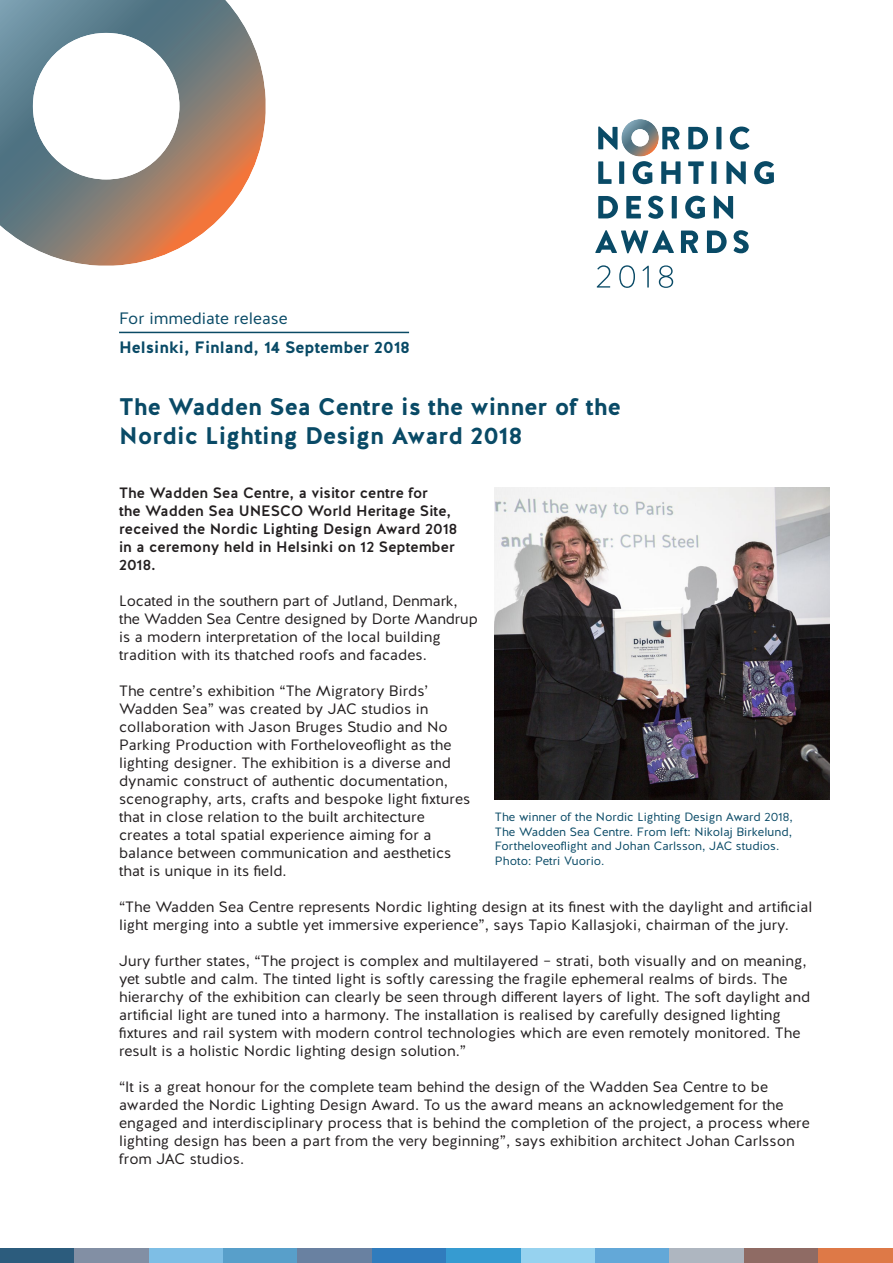
<style>
.page{position:relative;width:893px;height:1263px;background:#fff}
.page>*{position:absolute;margin:0;border:0;box-sizing:border-box;transform-origin:0 0}
.t1{font:700 24px/28.8px "Halis GR";color:#094a66}
.t2{font:700 16.5px "Halis GR";color:#094a66}
.t3{font:16.5px "Halis GR";color:#094a66}
.t4{font:15px/18px "Halis GR";color:#231f20}
.t5{font:500 15px/18px "Halis GR";color:#231f20}
.t6{font:12px/14.4px "Halis GR";color:#094a66}
</style>
<div class="page">
<div style="left:0;top:1248px;width:74px;height:15px;background:#2c5c7d"></div>
<div style="left:74px;top:1248px;width:75px;height:15px;background:#828fa4"></div>
<div style="left:149px;top:1248px;width:74px;height:15px;background:#7ebee5"></div>
<div style="left:223px;top:1248px;width:75px;height:15px;background:#589fca"></div>
<div style="left:298px;top:1248px;width:74px;height:15px;background:#6981a1"></div>
<div style="left:372px;top:1248px;width:74px;height:15px;background:#307cbd"></div>
<div style="left:446px;top:1248px;width:75px;height:15px;background:#369bd1"></div>
<div style="left:521px;top:1248px;width:74px;height:15px;background:#96d2ef"></div>
<div style="left:595px;top:1248px;width:75px;height:15px;background:#63a8d8"></div>
<div style="left:670px;top:1248px;width:74px;height:15px;background:#aeb6c0"></div>
<div style="left:744px;top:1248px;width:75px;height:15px;background:#8f6b64"></div>
<div style="left:819px;top:1248px;width:74px;height:15px;background:#de7947"></div>
<hr style="left:119px;top:332px;width:290px;height:1px;background:#0a4a65">
<svg style="left:0;top:0;width:266px;height:266px"></svg>
<svg style="left:688px;top:127px;width:20px;height:22px"></svg>
<div style="left:716px;top:127px;width:5px;height:22px;background:#094a66"></div>
<svg style="left:730px;top:127px;width:19px;height:23px"></svg>
<svg style="left:598px;top:119px;width:82px;height:65px"></svg>
<svg style="left:688px;top:161px;width:16px;height:23px"></svg>
<div style="left:711px;top:161px;width:5px;height:23px;background:#094a66"></div>
<svg style="left:726px;top:161px;width:20px;height:23px"></svg>
<svg style="left:754px;top:161px;width:20px;height:23px"></svg>
<svg style="left:598px;top:196px;width:20px;height:22px"></svg>
<svg style="left:626px;top:196px;width:15px;height:22px"></svg>
<svg style="left:648px;top:196px;width:15px;height:23px"></svg>
<div style="left:672px;top:196px;width:5px;height:22px;background:#094a66"></div>
<svg style="left:685px;top:196px;width:20px;height:23px"></svg>
<svg style="left:714px;top:196px;width:19px;height:23px"></svg>
<svg style="left:595px;top:230px;width:79px;height:23px"></svg>
<svg style="left:681px;top:231px;width:17px;height:22px"></svg>
<svg style="left:707px;top:231px;width:20px;height:22px"></svg>
<svg style="left:733px;top:230px;width:16px;height:23px"></svg>
<svg style="left:597px;top:265px;width:13px;height:23px"></svg>
<svg style="left:619px;top:265px;width:16px;height:23px"></svg>
<svg style="left:642px;top:266px;width:7px;height:22px"></svg>
<svg style="left:659px;top:265px;width:14px;height:23px"></svg>
<img style="left:495px;top:488px;width:334px;height:311px">
<p class="t3" style="left:119px;top:309px;width:170px">For immediate release</p>
<p class="t2" style="left:119px;top:340px;width:292px">Helsinki, Finland, 14 September 2018</p>
<h1 class="t1" style="left:119px;top:395px;width:503px">The Wadden Sea Centre is the winner of the<br>Nordic Lighting Design Award 2018</h1>
<p class="t5" style="left:119px;top:485px;width:340px">The Wadden Sea Centre, a visitor centre for<br>the Wadden Sea UNESCO World Heritage Site, received the Nordic Lighting Design Award 2018 in a ceremony held in Helsinki on 12 September 2018.</p>
<p class="t4" style="left:119px;top:592px;width:360px">Located in the southern part of Jutland, Denmark, the Wadden Sea Centre designed by Dorte Mandrup is a modern interpretation of the local building tradition with its thatched roofs and facades.</p>
<p class="t4" style="left:119px;top:682px;width:353px">The centre’s exhibition “The Migratory Birds’ Wadden Sea” was created by JAC studios in collaboration with Jason Bruges Studio and No Parking Production with Fortheloveoflight as the lighting designer. The exhibition is a diverse and dynamic construct of authentic documentation, scenography, arts, crafts and bespoke light fixtures that in close relation to the built architecture creates a total spatial experience aiming for a balance between communication and aesthetics that is unique in its field.</p>
<p class="t4" style="left:119px;top:898px;width:695px">“The Wadden Sea Centre represents Nordic lighting design at its finest with the daylight and artificial light merging into a subtle yet immersive experience”, says Tapio Kallasjoki, chairman of the jury.</p>
<p class="t4" style="left:119px;top:952px;width:693px">Jury further states, “The project is complex and multilayered – strati, both visually and on meaning, yet subtle and calm. The tinted light is softly caressing the fragile ephemeral realms of birds. The hierarchy of the exhibition can clearly be seen through different layers of light. The soft daylight and artificial light are tuned into a harmony. The installation is realised by carefully designed lighting fixtures and rail system with modern control technologies which are even remotely monitored. The result is a holistic Nordic lighting design solution.”</p>
<p class="t4" style="left:119px;top:1078px;width:692px">“It is a great honour for the complete team behind the design of the Wadden Sea Centre to be awarded the Nordic Lighting Design Award. To us the award means an acknowledgement for the engaged and interdisciplinary process that is behind the completion of the project, a process where lighting design has been a part from the very beginning”, says exhibition architect Johan Carlsson from JAC studios.</p>
<p class="t6" style="left:495px;top:811px;width:299px">The winner of the Nordic Lighting Design Award 2018, The Wadden Sea Centre. From left: Nikolaj Birkelund, Fortheloveoflight and Johan Carlsson, JAC studios.<br>Photo: Petri Vuorio.</p>
</div>
